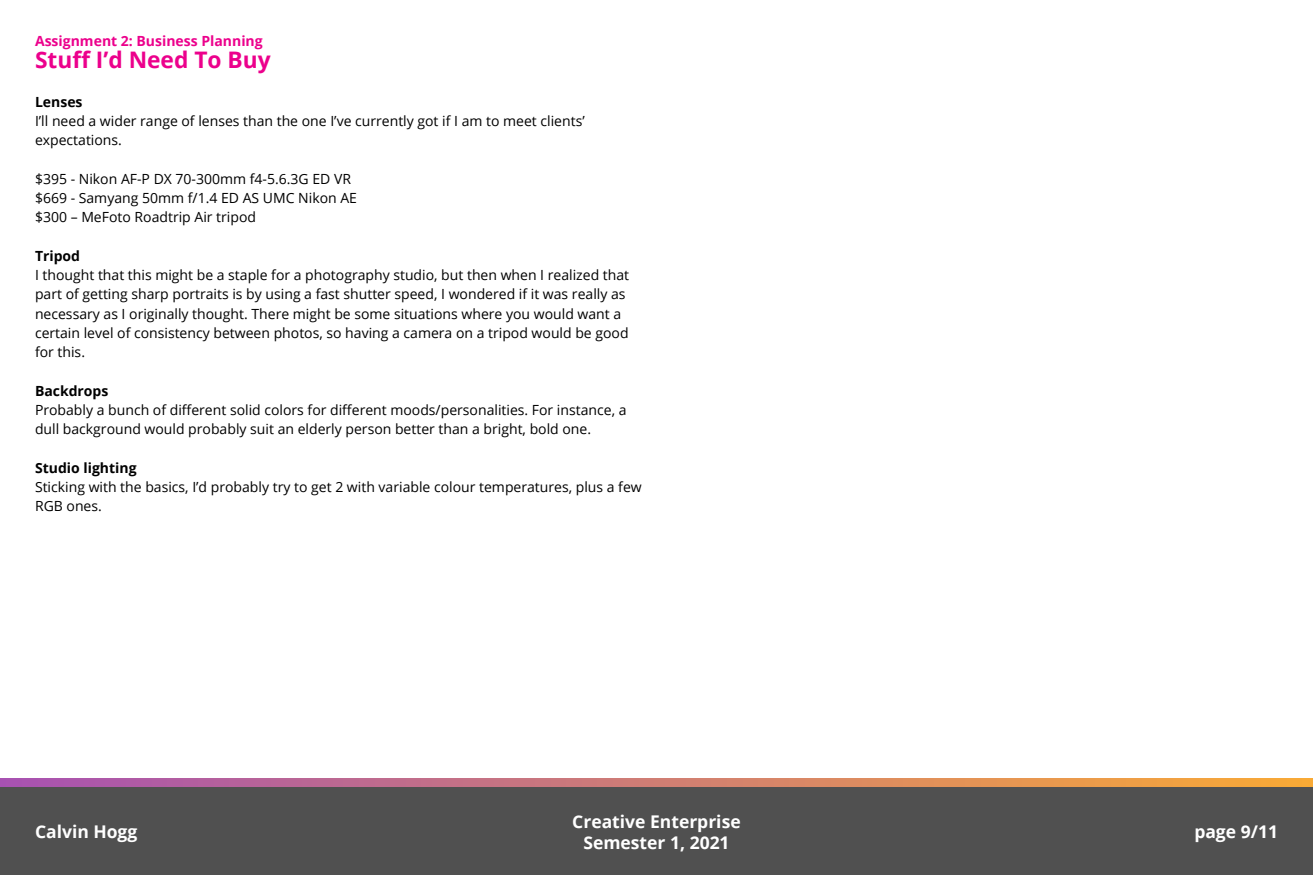
<style>
.page{position:relative;width:1313px;height:875px;background:#fff}
.page>*{position:absolute;margin:0;border:0;box-sizing:border-box;transform-origin:0 0}
.t1{font:700 22.75px "Open Sans";color:#ec008c}
.t2{font:700 17.5px/21px "Open Sans";color:#fff;text-align:center}
.Custom_style{font:14px/19.2px "Open Sans";color:#000}
.Custom_style-2{font:700 14px "Open Sans";color:#000}
.t3{font:700 14px "Open Sans";color:#ec008c}
</style>
<div class="page">
<svg style="left:0;top:779px;width:1312px;height:9px;background:#c1786f"></svg>
<div style="left:0;top:788px;width:1312px;height:87px;background:#505050"></div>
<p class="t3" style="left:35px;top:31px;width:229px">Assignment 2: Business Planning</p>
<p class="t1" style="left:35px;top:44px;width:237px">Stuff I’d Need To Buy</p>
<p class="Custom_style-2" style="left:35px;top:92px;width:49px">Lenses</p>
<p class="Custom_style" style="left:35px;top:111px;width:551px">I’ll need a wider range of lenses than the one I’ve currently got if I am to meet clients’ expectations.</p>
<p class="Custom_style" style="left:35px;top:169px;width:317px">$395 - Nikon AF-P DX 70-300mm f4-5.6.3G ED VR</p>
<p class="Custom_style" style="left:35px;top:188px;width:323px">$669 - Samyang 50mm f/1.4 ED AS UMC Nikon AE</p>
<p class="Custom_style" style="left:35px;top:207px;width:222px">$300 – MeFoto Roadtrip Air tripod</p>
<p class="Custom_style-2" style="left:35px;top:246px;width:47px">Tripod</p>
<p class="Custom_style" style="left:35px;top:265px;width:595px">I thought that this might be a staple for a photography studio, but then when I realized that part of getting sharp portraits is by using a fast shutter speed, I wondered if it was really as necessary as I originally thought. There might be some situations where you would want a certain level of consistency between photos, so having a camera on a tripod would be good for this.</p>
<p class="Custom_style-2" style="left:35px;top:381px;width:75px">Backdrops</p>
<p class="Custom_style" style="left:35px;top:400px;width:593px">Probably a bunch of different solid colors for different moods/personalities. For instance, a dull background would probably suit an elderly person better than a bright, bold one.</p>
<p class="Custom_style-2" style="left:35px;top:458px;width:103px">Studio lighting</p>
<p class="Custom_style" style="left:35px;top:477px;width:608px">Sticking with the basics, I’d probably try to get 2 with variable colour temperatures, plus a few<br>RGB ones.</p>
<p class="t2" style="left:572px;top:810px;width:170px">Creative Enterprise<br>Semester 1, 2021</p>
<p class="t2" style="left:35px;top:820px;width:104px">Calvin Hogg</p>
<p class="t2" style="left:1194px;top:821px;width:85px">page 9/11</p>
</div>
